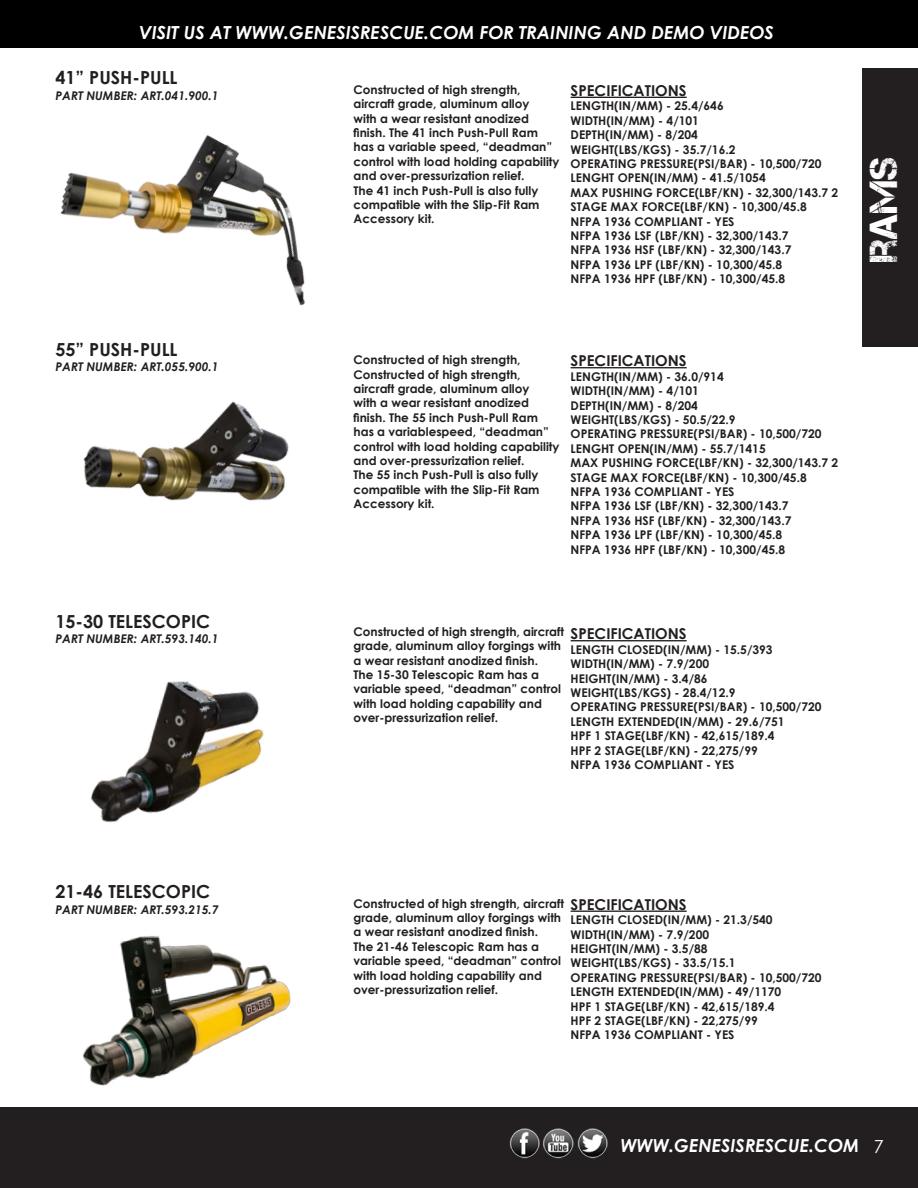
<style>
.page{position:relative;width:918px;height:1188px;background:#fff}
.page>*{position:absolute;margin:0;border:0;box-sizing:border-box;transform-origin:0 0}
.t1{font:39px "Captureit";color:#fff}
.t2{font:italic 700 18px "Century Gothic";color:#fff}
.t3{font:700 18px "Century Gothic";color:#231f20}
.t4{font:700 15px "Century Gothic";color:#231f20}
.t5{font:700 12px/14.4px "Century Gothic";color:#231f20}
.t6{font:italic 700 12px "Century Gothic";color:#231f20}
.s1{font-weight:400;font-style:normal}
</style>
<div class="page">
<div style="left:0;top:1107px;width:918px;height:81px;background:#231f20"></div>
<img style="left:509px;top:1128px;width:31px;height:31px">
<img style="left:543px;top:1128px;width:31px;height:31px">
<img style="left:577px;top:1128px;width:31px;height:31px">
<div style="left:862px;top:68px;width:56px;height:279px;background:#231f20"></div>
<div style="left:0;top:0;width:918px;height:48px;background:#000"></div>
<img style="left:60px;top:135px;width:245px;height:171px">
<img style="left:83px;top:401px;width:206px;height:100px">
<img style="left:91px;top:681px;width:173px;height:142px">
<img style="left:83px;top:936px;width:208px;height:150px">
<hr style="left:571px;top:97px;width:116px;height:1px;background:#231f20">
<hr style="left:571px;top:367px;width:116px;height:1px;background:#231f20">
<hr style="left:571px;top:640px;width:116px;height:1px;background:#231f20">
<hr style="left:571px;top:911px;width:116px;height:1px;background:#231f20">
<p class="t2" style="left:139px;top:19px;width:636px">VISIT US AT WWW.GENESISRESCUE.COM FOR TRAINING AND DEMO VIDEOS</p>
<p class="t3" style="left:55px;top:64px;width:124px">41” PUSH-PULL</p>
<p class="t6" style="left:55px;top:86px;width:165px">PART NUMBER: ART.041.900.1</p>
<p class="t3" style="left:55px;top:336px;width:124px">55” PUSH-PULL</p>
<p class="t6" style="left:55px;top:358px;width:165px">PART NUMBER: ART.055.900.1</p>
<p class="t3" style="left:55px;top:608px;width:156px">15-30 TELESCOPIC</p>
<p class="t6" style="left:55px;top:630px;width:165px">PART NUMBER: ART.593.140.1</p>
<p class="t5" style="left:354px;top:82px;width:207px">Constructed of high strength, aircraft grade, aluminum alloy<br>with a wear resistant anodized finish. The 41 inch Push-Pull Ram has a variable speed, “deadman” control with load holding capability and over-pressurization relief.<br>The 41 inch Push-Pull is also fully compatible with the Slip-Fit Ram<br>Accessory kit.</p>
<p class="t4" style="left:571px;top:79px;width:118px">SPECIFICATIONS</p>
<p class="t5" style="left:571px;top:98px;width:155px">LENGTH(IN/MM) - 25.4/646</p>
<p class="t5" style="left:571px;top:113px;width:130px">WIDTH(IN/MM) - 4/101</p>
<p class="t5" style="left:571px;top:127px;width:129px">DEPTH(IN/MM) - 8/204</p>
<p class="t5" style="left:571px;top:141px;width:166px">WEIGHT(LBS/KGS) - 35.7/16.2</p>
<p class="t5" style="left:571px;top:156px;width:253px">OPERATING PRESSURE(PSI/BAR) - 10,500/720</p>
<p class="t5" style="left:571px;top:170px;width:197px">LENGHT OPEN(IN/MM) - 41.5/1054</p>
<p class="t5" style="left:571px;top:185px;width:269px">MAX PUSHING FORCE(LBF/KN) - 32,300/143.7 2<br>STAGE MAX FORCE(LBF/KN) - 10,300/45.8</p>
<p class="t5" style="left:571px;top:213px;width:165px">NFPA 1936 COMPLIANT - YES</p>
<p class="t5" style="left:571px;top:228px;width:219px">NFPA 1936 LSF (LBF/KN) - 32,300/143.7</p>
<p class="t5" style="left:571px;top:242px;width:222px">NFPA 1936 HSF (LBF/KN) - 32,300/143.7</p>
<p class="t5" style="left:571px;top:257px;width:213px">NFPA 1936 LPF (LBF/KN) - 10,300/45.8</p>
<p class="t5" style="left:571px;top:271px;width:216px">NFPA 1936 HPF (LBF/KN) - 10,300/45.8</p>
<p class="t5" style="left:354px;top:352px;width:207px">Constructed of high strength,<br>Constructed of high strength, aircraft grade, aluminum alloy<br>with a wear resistant anodized finish. The 55 inch Push-Pull Ram has a variablespeed, “deadman” control with load holding capability and over-pressurization relief.<br>The 55 inch Push-Pull is also fully compatible with the Slip-Fit Ram<br>Accessory kit.</p>
<p class="t4" style="left:571px;top:350px;width:118px">SPECIFICATIONS</p>
<p class="t5" style="left:571px;top:369px;width:155px">LENGTH(IN/MM) - 36.0/914</p>
<p class="t5" style="left:571px;top:383px;width:130px">WIDTH(IN/MM) - 4/101</p>
<p class="t5" style="left:571px;top:397px;width:129px">DEPTH(IN/MM) - 8/204</p>
<p class="t5" style="left:571px;top:412px;width:166px">WEIGHT(LBS/KGS) - 50.5/22.9</p>
<p class="t5" style="left:571px;top:426px;width:253px">OPERATING PRESSURE(PSI/BAR) - 10,500/720</p>
<p class="t5" style="left:571px;top:441px;width:197px">LENGHT OPEN(IN/MM) - 55.7/1415</p>
<p class="t5" style="left:571px;top:455px;width:269px">MAX PUSHING FORCE(LBF/KN) - 32,300/143.7 2<br>STAGE MAX FORCE(LBF/KN) - 10,300/45.8</p>
<p class="t5" style="left:571px;top:484px;width:165px">NFPA 1936 COMPLIANT - YES</p>
<p class="t5" style="left:571px;top:498px;width:219px">NFPA 1936 LSF (LBF/KN) - 32,300/143.7</p>
<p class="t5" style="left:571px;top:513px;width:222px">NFPA 1936 HSF (LBF/KN) - 32,300/143.7</p>
<p class="t5" style="left:571px;top:527px;width:213px">NFPA 1936 LPF (LBF/KN) - 10,300/45.8</p>
<p class="t5" style="left:571px;top:541px;width:216px">NFPA 1936 HPF (LBF/KN) - 10,300/45.8</p>
<p class="t5" style="left:354px;top:624px;width:212px">Constructed of high strength, aircraft grade, aluminum alloy forgings with a wear resistant anodized finish.<br>The 15-30 Telescopic Ram has a variable speed, “deadman” control with load holding capability and over-pressurization relief.</p>
<p class="t4" style="left:571px;top:623px;width:118px">SPECIFICATIONS</p>
<p class="t5" style="left:571px;top:642px;width:204px">LENGTH CLOSED(IN/MM) - 15.5/393</p>
<p class="t5" style="left:571px;top:656px;width:140px">WIDTH(IN/MM) - 7.9/200</p>
<p class="t5" style="left:571px;top:670px;width:139px">HEIGHT(IN/MM) - 3.4/86</p>
<p class="t5" style="left:571px;top:685px;width:166px">WEIGHT(LBS/KGS) - 28.4/12.9</p>
<p class="t5" style="left:571px;top:699px;width:253px">OPERATING PRESSURE(PSI/BAR) - 10,500/720</p>
<p class="t5" style="left:571px;top:714px;width:216px">LENGTH EXTENDED(IN/MM) - 29.6/751</p>
<p class="t5" style="left:571px;top:728px;width:205px">HPF 1 STAGE(LBF/KN) - 42,615/189.4</p>
<p class="t5" style="left:571px;top:742px;width:189px">HPF 2 STAGE(LBF/KN) - 22,275/99</p>
<p class="t5" style="left:571px;top:757px;width:165px">NFPA 1936 COMPLIANT - YES</p>
<p class="t1" style="left:862px;top:262px;width:106px;rotate:-90deg">rams</p>
<p class="t3" style="left:55px;top:878px;width:156px">21-46 TELESCOPIC</p>
<p class="t6" style="left:55px;top:900px;width:165px">PART NUMBER: ART.593.215.7</p>
<p class="t5" style="left:354px;top:895px;width:212px">Constructed of high strength, aircraft grade, aluminum alloy forgings with a wear resistant anodized finish.<br>The 21-46 Telescopic Ram has a variable speed, “deadman” control with load holding capability and over-pressurization relief.</p>
<p class="t4" style="left:571px;top:893px;width:118px">SPECIFICATIONS</p>
<p class="t5" style="left:571px;top:912px;width:204px">LENGTH CLOSED(IN/MM) - 21.3/540</p>
<p class="t5" style="left:571px;top:927px;width:140px">WIDTH(IN/MM) - 7.9/200</p>
<p class="t5" style="left:571px;top:941px;width:139px">HEIGHT(IN/MM) - 3.5/88</p>
<p class="t5" style="left:571px;top:955px;width:166px">WEIGHT(LBS/KGS) - 33.5/15.1</p>
<p class="t5" style="left:571px;top:970px;width:253px">OPERATING PRESSURE(PSI/BAR) - 10,500/720</p>
<p class="t5" style="left:571px;top:984px;width:212px">LENGTH EXTENDED(IN/MM) - 49/1170</p>
<p class="t5" style="left:571px;top:999px;width:205px">HPF 1 STAGE(LBF/KN) - 42,615/189.4</p>
<p class="t5" style="left:571px;top:1013px;width:189px">HPF 2 STAGE(LBF/KN) - 22,275/99</p>
<p class="t5" style="left:571px;top:1027px;width:165px">NFPA 1936 COMPLIANT - YES</p>
<p class="t2" style="left:620px;top:1132px;width:265px">WWW.GENESISRESCUE.COM <span class="s1">7</span></p>
</div>
